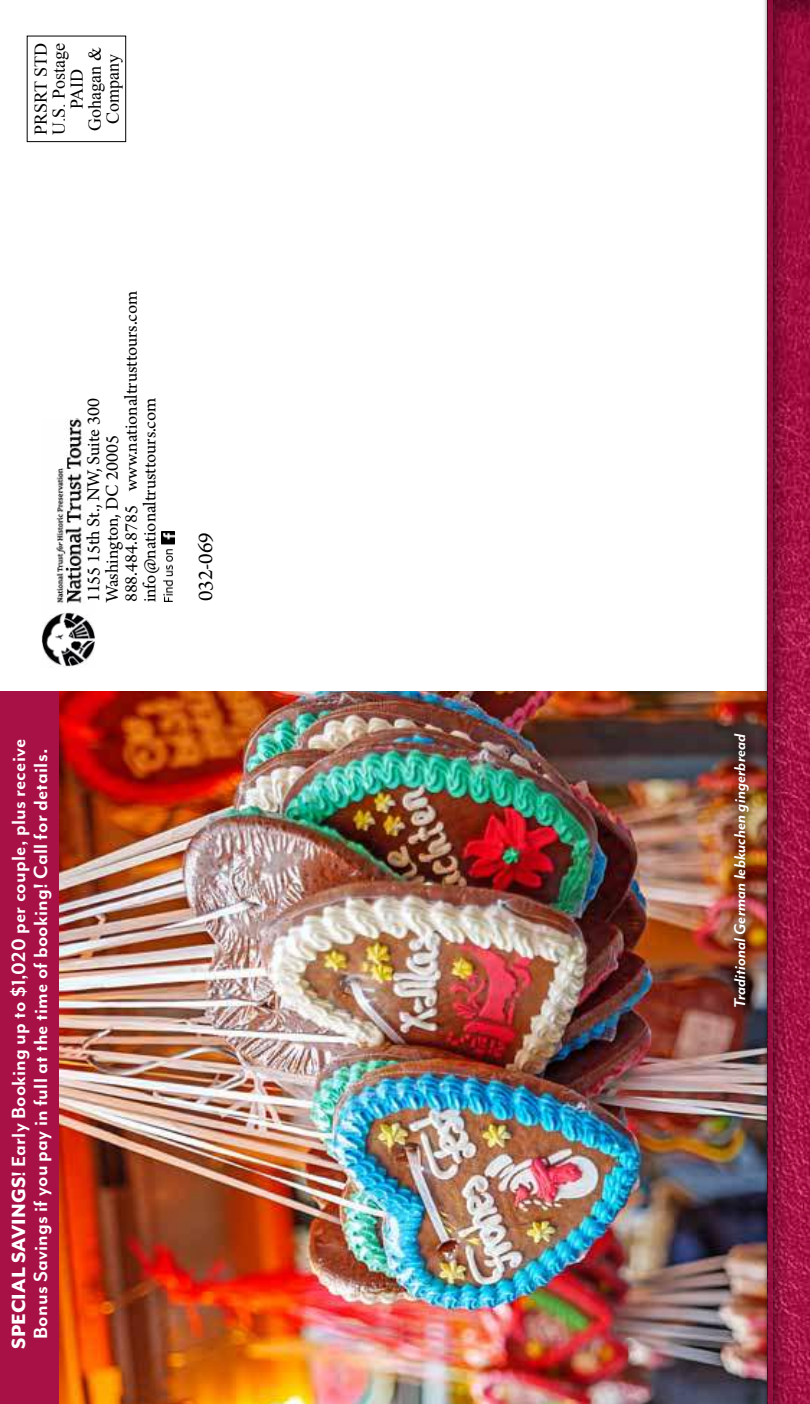
<style>
.page{position:relative;width:810px;height:1404px;background:#fff}
.page>*{position:absolute;margin:0;border:0;box-sizing:border-box;transform-origin:0 0}
.t1{font:700 22px/22px "Mr Eaves Mod OT";letter-spacing:.01em;color:#fff;text-align:center}
.t2{font:22px "Arno Pro";color:#000}
.t3{font:18.8px/18.8px "Arno Pro";color:#000}
.t4{font:18px/18px "Times New Roman";color:#000;text-align:center}
.t5{font:italic 700 18px "Mr Eaves Mod OT";color:#fff}
.s1{font-weight:800}
</style>
<div class="page">
<img style="left:59px;top:692px;width:704px;height:712px">
<svg style="left:777px;top:0;width:33px;height:1404px"></svg>
<div style="left:763px;top:0;width:14px;height:1404px;background:#000;opacity:.5"></div>
<hr style="left:768px;top:0;width:4px;height:1404px;background:#940f3d">
<div style="left:0;top:692px;width:59px;height:712px;background:#a71146"></div>
<div style="left:27px;top:36px;width:99px;height:106px;border:1px solid #000"></div>
<div style="left:721px;top:721px;width:40px;height:298px;background:#000;opacity:.63"></div>
<img style="left:42px;top:419px;width:53px;height:248px">
<img style="left:162px;top:531px;width:13px;height:70px">
<p class="t4" style="left:33px;top:135px;width:94px;rotate:-90deg">PRSRT STD<br>U.S. Postage<br>PAID<br>Gohagan &amp;<br>Company</p>
<p class="t3" style="left:86px;top:602px;width:313px;rotate:-90deg">1155 15th St., NW, Suite 300<br>Washington, DC 20005<br>888.484.8785 www.nationaltrusttours.com info@nationaltrusttours.com</p>
<p class="t2" style="left:197px;top:601px;width:71px;rotate:-90deg">032-069</p>
<p class="t1" style="left:9px;top:1349px;width:612px;rotate:-90deg"><span class="s1">SPECIAL SAVINGS</span>! Early Booking up to $1,020 per couple, plus receive<br>Bonus Savings if you pay in full at the time of booking! Call for details.</p>
<p class="t5" style="left:734px;top:1008px;width:276px;rotate:-90deg">Traditional German lebkuchen gingerbread</p>
</div>
